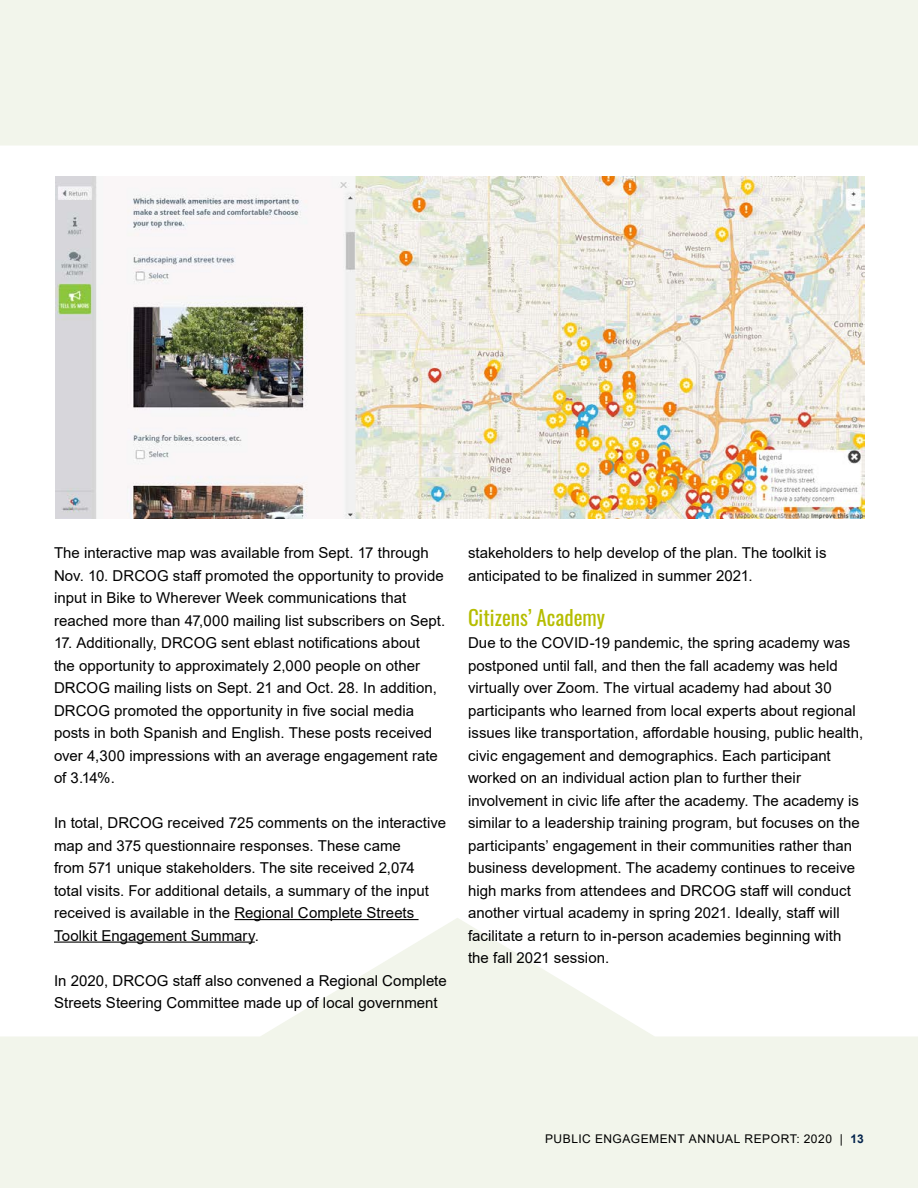
<style>
.page{position:relative;width:918px;height:1188px;background:#fff}
.page>*{position:absolute;margin:0;border:0;box-sizing:border-box;transform-origin:0 0}
.t1{font:21px "Oswald";color:#b5bd00}
.Body{font:15px/22.5px "Arial";letter-spacing:.005em;color:#000}
.t2{font:12px "Arial";letter-spacing:.045em;color:#000}
.s1{font-weight:700;color:#04244d}
</style>
<div class="page">
<svg style="left:0;top:918px;width:918px;height:270px;fill:#f2f5eb"></svg>
<svg style="left:0;top:0;width:918px;height:264px;fill:#f2f5eb"></svg>
<hr style="left:234px;top:919px;width:185px;height:1px;background:#000">
<hr style="left:54px;top:942px;width:201px;height:1px;background:#000">
<img style="left:56px;top:177px;width:808px;height:342px">
<p class="Body" style="left:54px;top:541px;width:393px">The interactive map was available from Sept. 17 through Nov. 10. DRCOG staff promoted the opportunity to provide input in Bike to Wherever Week communications that reached more than 47,000 mailing list subscribers on Sept.</p>
<p class="Body" style="left:54px;top:631px;width:385px">17. Additionally, DRCOG sent eblast notifications about the opportunity to approximately 2,000 people on other DRCOG mailing lists on Sept. 21 and Oct. 28. In addition, DRCOG promoted the opportunity in five social media posts in both Spanish and English. These posts received over 4,300 impressions with an average engagement rate of 3.14%.</p>
<p class="Body" style="left:54px;top:811px;width:394px">In total, DRCOG received 725 comments on the interactive map and 375 questionnaire responses. These came<br>from 571 unique stakeholders. The site received 2,074 total visits. For additional details, a summary of the input received is available in the Regional Complete Streets Toolkit Engagement Summary.</p>
<p class="Body" style="left:54px;top:969px;width:394px">In 2020, DRCOG staff also convened a Regional Complete<br>Streets Steering Committee made up of local government</p>
<p class="Body" style="left:468px;top:541px;width:360px">stakeholders to help develop of the plan. The toolkit is anticipated to be finalized in summer 2021.</p>
<h1 class="t1" style="left:468px;top:598px;width:139px">Citizens’ Academy</h1>
<p class="Body" style="left:468px;top:631px;width:397px">Due to the COVID-19 pandemic, the spring academy was postponed until fall, and then the fall academy was held virtually over Zoom. The virtual academy had about 30 participants who learned from local experts about regional issues like transportation, affordable housing, public health, civic engagement and demographics. Each participant worked on an individual action plan to further their involvement in civic life after the academy. The academy is similar to a leadership training program, but focuses on the participants’ engagement in their communities rather than business development. The academy continues to receive high marks from attendees and DRCOG staff will conduct another virtual academy in spring 2021. Ideally, staff will facilitate a return to in-person academies beginning with the fall 2021 session.</p>
<p class="t2" style="left:545px;top:1130px;width:320px">PUBLIC ENGAGEMENT ANNUAL REPORT: 2020 | <span class="s1">13</span></p>
</div>
